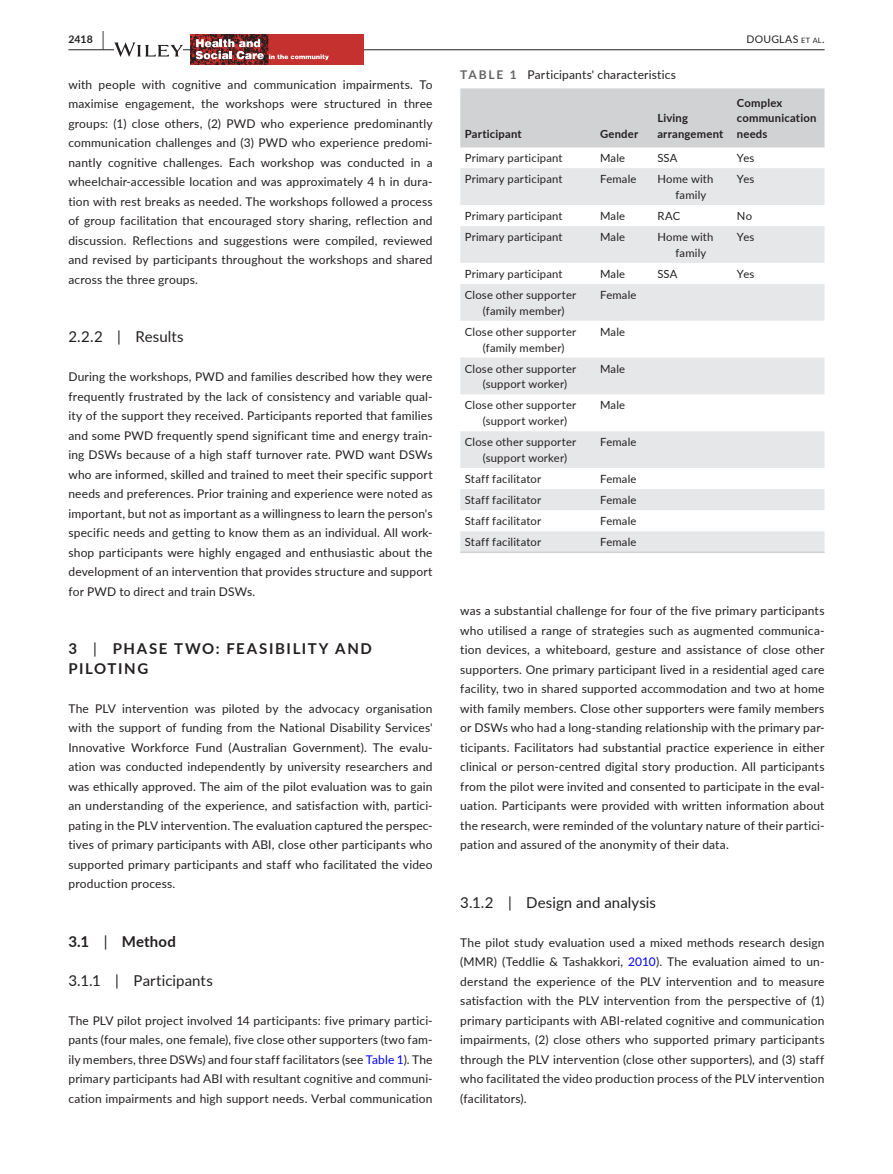
<style>
.page{position:relative;width:893px;height:1174px;background:#fff}
.page>*{position:absolute;margin:0;border:0;box-sizing:border-box;transform-origin:0 0}
.t1{font:15px "Lato";letter-spacing:.005em;color:#231f20}
.t2{font:700 15px/19.5px "Lato";letter-spacing:.105em;color:#231f20}
.t3{font:12px/19.5px "Lato";letter-spacing:.015em;color:#231f20;text-align:justify}
.t4{font:11.25px/15.8px "Lato";letter-spacing:.015em;color:#231f20}
.t5{font:700 11.25px/15.8px "Lato";letter-spacing:.02em;color:#231f20}
.t6{font:10.5px "Lato";letter-spacing:.025em;color:#231f20}
.t7{font:700 10.5px "Lato";color:#231f20}
.s1{font-size:19.5px}
.s2{font-size:7.35px}
.s3{font-weight:700;color:#636366}
.s4{font-weight:400}
.s5{color:#00f}
</style>
<div class="page">
<hr style="left:68px;top:49px;width:756px;height:1px;background:#231f20">
<svg style="left:114px;top:42px;width:69px;height:15px"></svg>
<img style="left:191px;top:35px;width:172px;height:30px">
<svg style="left:196px;top:39px;width:133px;height:21px"></svg>
<div style="left:460px;top:88px;width:364px;height:59px;background:#d1d2d4"></div>
<svg style="left:460px;top:168px;width:364px;height:383px;fill:#e6e7e9"></svg>
<hr style="left:460px;top:551px;width:135px;height:2px;background:#d1d2d4">
<hr style="left:595px;top:551px;width:58px;height:2px;background:#d1d2d4">
<hr style="left:653px;top:551px;width:79px;height:2px;background:#d1d2d4">
<hr style="left:732px;top:551px;width:92px;height:2px;background:#d1d2d4">
<p class="t7" style="left:68px;top:31px;width:37px">2418 <span class="s1">|</span></p>
<p class="t6" style="left:746px;top:31px;width:79px">DOUGLAS <span class="s2">et al</span>.</p>
<p class="t3" style="left:68px;top:74px;width:366px">with people with cognitive and communication impairments. To maximise engagement, the workshops were structured in three groups: (1) close others, (2) PWD who experience predominantly communication challenges and (3) PWD who experience predomi&shy;nantly cognitive challenges. Each workshop was conducted in a wheelchair-accessible location and was approximately 4 h in dura&shy;tion with rest breaks as needed. The workshops followed a process of group facilitation that encouraged story sharing, reflection and discussion. Reflections and suggestions were compiled, reviewed and revised by participants throughout the workshops and shared across the three groups.</p>
<p class="t3" style="left:460px;top:64px;width:217px"><span class="s3">TABLE 1</span> Participants' characteristics</p>
<p class="t5" style="left:737px;top:94px;width:81px">Complex communication needs</p>
<p class="t5" style="left:657px;top:110px;width:67px">Living arrangement</p>
<p class="t5" style="left:465px;top:126px;width:58px">Participant</p>
<p class="t5" style="left:600px;top:126px;width:40px">Gender</p>
<p class="t4" style="left:465px;top:150px;width:99px">Primary participant</p>
<p class="t4" style="left:600px;top:150px;width:27px">Male</p>
<p class="t4" style="left:657px;top:150px;width:22px">SSA</p>
<p class="t4" style="left:737px;top:150px;width:19px">Yes</p>
<p class="t4" style="left:465px;top:171px;width:99px">Primary participant</p>
<p class="t4" style="left:600px;top:171px;width:38px">Female</p>
<p class="t4" style="left:675px;top:171px;width:40px;text-indent:-18px">Home with family</p>
<p class="t4" style="left:737px;top:171px;width:19px">Yes</p>
<p class="t4" style="left:465px;top:208px;width:99px">Primary participant</p>
<p class="t4" style="left:600px;top:208px;width:27px">Male</p>
<p class="t4" style="left:657px;top:208px;width:24px">RAC</p>
<p class="t4" style="left:737px;top:208px;width:17px">No</p>
<p class="t4" style="left:465px;top:229px;width:99px">Primary participant</p>
<p class="t4" style="left:600px;top:229px;width:27px">Male</p>
<p class="t4" style="left:675px;top:229px;width:40px;text-indent:-18px">Home with family</p>
<p class="t4" style="left:737px;top:229px;width:19px">Yes</p>
<p class="t4" style="left:465px;top:265px;width:99px">Primary participant</p>
<p class="t4" style="left:600px;top:265px;width:27px">Male</p>
<p class="t4" style="left:657px;top:265px;width:22px">SSA</p>
<p class="t4" style="left:737px;top:265px;width:19px">Yes</p>
<p class="t4" style="left:465px;top:286px;width:113px;text-align:center">Close other supporter (family member)</p>
<p class="t4" style="left:600px;top:286px;width:38px">Female</p>
<p class="t4" style="left:465px;top:323px;width:113px;text-align:center">Close other supporter (family member)</p>
<p class="t4" style="left:600px;top:323px;width:27px">Male</p>
<p class="t4" style="left:483px;top:360px;width:95px;text-indent:-18px">Close other supporter (support worker)</p>
<p class="t4" style="left:600px;top:360px;width:27px">Male</p>
<p class="t4" style="left:483px;top:397px;width:95px;text-indent:-18px">Close other supporter (support worker)</p>
<p class="t4" style="left:600px;top:397px;width:27px">Male</p>
<p class="t4" style="left:483px;top:434px;width:95px;text-indent:-18px">Close other supporter (support worker)</p>
<p class="t4" style="left:600px;top:434px;width:38px">Female</p>
<p class="t4" style="left:465px;top:471px;width:78px">Staff facilitator</p>
<p class="t4" style="left:600px;top:471px;width:38px">Female</p>
<p class="t4" style="left:465px;top:492px;width:78px">Staff facilitator</p>
<p class="t4" style="left:600px;top:492px;width:38px">Female</p>
<p class="t4" style="left:465px;top:513px;width:78px">Staff facilitator</p>
<p class="t4" style="left:600px;top:513px;width:38px">Female</p>
<p class="t4" style="left:465px;top:534px;width:78px">Staff facilitator</p>
<p class="t4" style="left:600px;top:534px;width:38px">Female</p>
<p class="t1" style="left:68px;top:326px;width:117px">2.2.2 | Results</p>
<p class="t3" style="left:68px;top:366px;width:366px">During the workshops, PWD and families described how they were frequently frustrated by the lack of consistency and variable qual&shy;ity of the support they received. Participants reported that families and some PWD frequently spend significant time and energy train&shy;ing DSWs because of a high staff turnover rate. PWD want DSWs who are informed, skilled and trained to meet their specific support needs and preferences. Prior training and experience were noted as important, but not as important as a willingness to learn the person's specific needs and getting to know them as an individual. All work&shy;shop participants were highly engaged and enthusiastic about the development of an intervention that provides structure and support for PWD to direct and train DSWs.</p>
<p class="t2" style="left:68px;top:638px;width:305px">3 <span class="s4">|</span> PHASE TWO: FEASIBILITY AND<br>PILOTING</p>
<p class="t3" style="left:68px;top:698px;width:366px">The PLV intervention was piloted by the advocacy organisation with the support of funding from the National Disability Services' Innovative Workforce Fund (Australian Government). The evalu&shy;ation was conducted independently by university researchers and was ethically approved. The aim of the pilot evaluation was to gain an understanding of the experience, and satisfaction with, partici&shy;pating in the PLV intervention. The evaluation captured the perspec&shy;tives of primary participants with ABI, close other participants who supported primary participants and staff who facilitated the video production process.</p>
<p class="t2" style="left:68px;top:931px;width:109px">3.1 <span class="s4">|</span> Method</p>
<p class="t1" style="left:68px;top:969px;width:146px">3.1.1 | Participants</p>
<p class="t3" style="left:68px;top:1010px;width:366px">The PLV pilot project involved 14 participants: five primary partici&shy;pants (four males, one female), five close other supporters (two fam&shy;ily members, three DSWs) and four staff facilitators (see <span class="s5">Table 1</span>). The primary participants had ABI with resultant cognitive and communi&shy;cation impairments and high support needs. Verbal communication</p>
<p class="t3" style="left:460px;top:600px;width:366px">was a substantial challenge for four of the five primary participants who utilised a range of strategies such as augmented communica&shy;tion devices, a whiteboard, gesture and assistance of close other supporters. One primary participant lived in a residential aged care facility, two in shared supported accommodation and two at home with family members. Close other supporters were family members or DSWs who had a long-standing relationship with the primary par&shy;ticipants. Facilitators had substantial practice experience in either clinical or person-centred digital story production. All participants from the pilot were invited and consented to participate in the eval&shy;uation. Participants were provided with written information about the research, were reminded of the voluntary nature of their partici&shy;pation and assured of the anonymity of their data.</p>
<p class="t1" style="left:460px;top:891px;width:197px">3.1.2 | Design and analysis</p>
<p class="t3" style="left:460px;top:932px;width:366px">The pilot study evaluation used a mixed methods research design (MMR) (Teddlie &amp; Tashakkori, <span class="s5">2010</span>). The evaluation aimed to un&shy;derstand the experience of the PLV intervention and to measure satisfaction with the PLV intervention from the perspective of (1) primary participants with ABI-related cognitive and communication impairments, (2) close others who supported primary participants through the PLV intervention (close other supporters), and (3) staff who facilitated the video production process of the PLV intervention (facilitators).</p>
</div>
